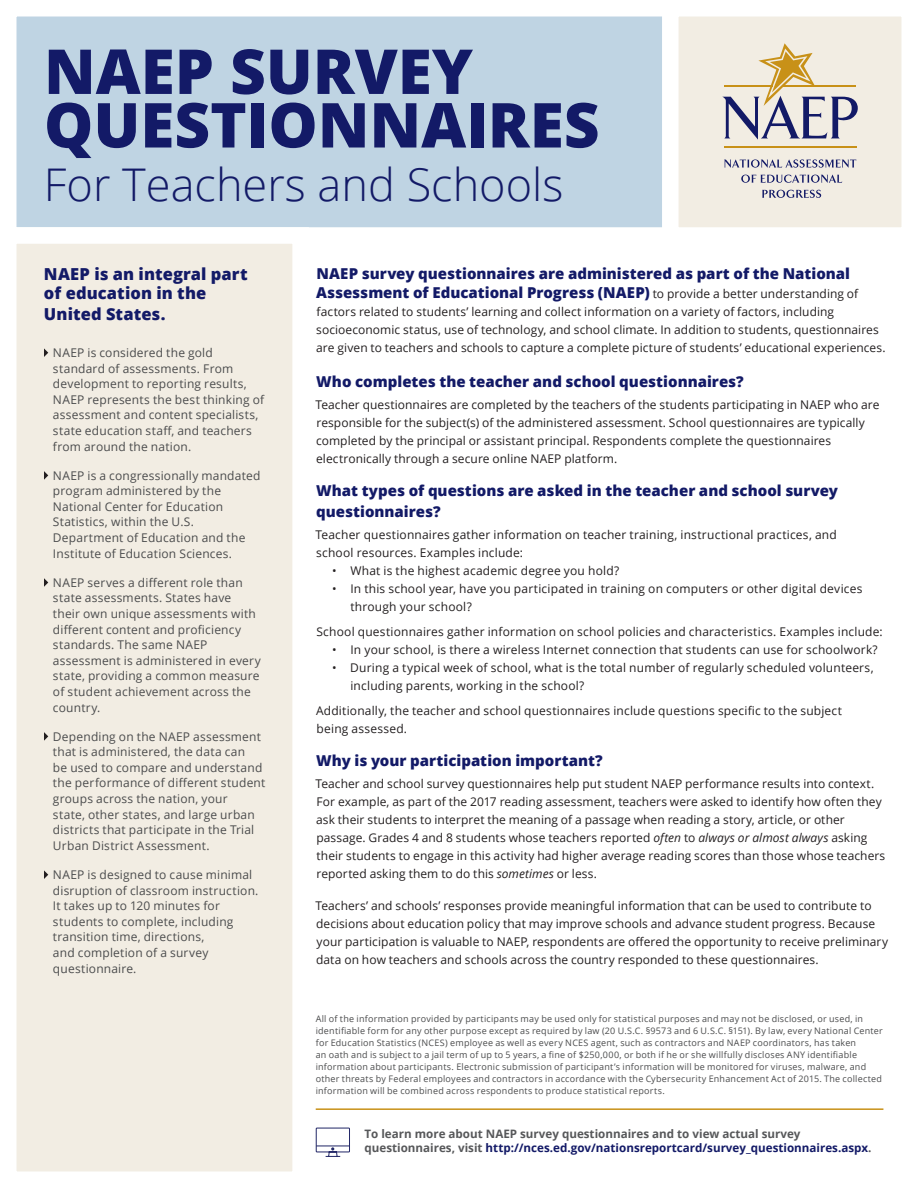
<style>
.page{position:relative;width:918px;height:1188px;background:#fff}
.page>*{position:absolute;margin:0;border:0;box-sizing:border-box;transform-origin:0 0}
.t1{font:800 61.95px/53.6px "Open Sans";color:#131a67}
.t2{font:300 45.15px "Open Sans";color:#131a67}
.Sidebar_Headline{font:800 16.5px/19.5px "Open Sans";letter-spacing:.005em;color:#131a67}
.Body_Text{font:800 15px/19.5px "Open Sans";color:#131a67}
.Body_Text-2{font:12px/18px "Open Sans";letter-spacing:.005em;color:#231f20}
.Sidebar_Text{font:12px/15.6px "Open Sans";letter-spacing:.015em;color:#4b4c4d}
.Intro_Statement_or_Q{font:12px/18px "Open Sans";letter-spacing:.015em;color:#231f20}
.t3{font:700 11.7px/14px "Open Sans";color:#57585a}
.Sidebar_Text-2{font:9px/12px "Open Sans";letter-spacing:.025em;color:#4b4c4d}
.s1{font-weight:400;font-size:12px;color:#231f20}
.s2{font-style:italic}
.s3{color:#131a67}
</style>
<div class="page">
<div style="left:8px;top:8px;width:670px;height:228px;background:#bfd4e3"></div>
<div style="left:0;top:0;width:686px;height:244px;border:16px solid #fff"></div>
<div style="left:670px;top:8px;width:240px;height:228px;background:#f2ede3"></div>
<div style="left:662px;top:0;width:256px;height:244px;border:16px solid #fff"></div>
<div style="left:8px;top:236px;width:293px;height:944px;background:#f2ede3"></div>
<div style="left:0;top:227px;width:309px;height:961px;border:16px solid #fff"></div>
<svg style="left:44px;top:348px;width:4px;height:9px"></svg>
<svg style="left:44px;top:471px;width:4px;height:9px"></svg>
<svg style="left:44px;top:578px;width:4px;height:9px"></svg>
<svg style="left:44px;top:732px;width:4px;height:9px"></svg>
<svg style="left:44px;top:870px;width:4px;height:9px"></svg>
<svg style="left:724px;top:159px;width:132px;height:9px"></svg>
<svg style="left:741px;top:174px;width:101px;height:9px"></svg>
<svg style="left:762px;top:190px;width:59px;height:8px"></svg>
<hr style="left:724px;top:147px;width:132px;height:1px;background:#c89118">
<svg style="left:722px;top:43px;width:136px;height:97px"></svg>
<svg style="left:315px;top:1127px;width:35px;height:30px"></svg>
<hr style="left:316px;top:1145px;width:34px;height:1px;background:#242968">
<hr style="left:316px;top:1108px;width:567px;height:2px;background:#c89118">
<p class="t1" style="left:44px;top:41px;width:557px">NAEP SURVEY<br>QUESTIONNAIRES</p>
<p class="t2" style="left:44px;top:154px;width:521px">For Teachers and Schools</p>
<p class="Sidebar_Headline" style="left:44px;top:263px;width:205px">NAEP is an integral part of education in the</p>
<p class="Sidebar_Headline" style="left:44px;top:304px;width:123px">United States.</p>
<p class="Sidebar_Text" style="left:53px;top:345px;width:213px">NAEP is considered the gold standard of assessments. From development to reporting results,<br>NAEP represents the best thinking of assessment and content specialists, state education staff, and teachers from around the nation.</p>
<p class="Sidebar_Text" style="left:53px;top:467px;width:209px">NAEP is a congressionally mandated program administered by the<br>National Center for Education<br>Statistics, within the U.S.<br>Department of Education and the<br>Institute of Education Sciences.</p>
<p class="Sidebar_Text" style="left:53px;top:574px;width:209px">NAEP serves a different role than state assessments. States have their own unique assessments with different content and proficiency standards. The same NAEP assessment is administered in every state, providing a common measure of student achievement across the country.</p>
<p class="Sidebar_Text" style="left:53px;top:728px;width:214px">Depending on the NAEP assessment that is administered, the data can<br>be used to compare and understand the performance of different student groups across the nation, your<br>state, other states, and large urban districts that participate in the Trial Urban District Assessment.</p>
<p class="Sidebar_Text" style="left:53px;top:867px;width:207px">NAEP is designed to cause minimal disruption of classroom instruction.<br>It takes up to 120 minutes for students to complete, including transition time, directions,<br>and completion of a survey questionnaire.</p>
<p class="Body_Text" style="left:316px;top:263px;width:544px">NAEP survey questionnaires are administered as part of the National<br>Assessment of Educational Progress (NAEP) <span class="s1">to provide a better understanding of</span></p>
<p class="Body_Text-2" style="left:316px;top:303px;width:571px">factors related to students’ learning and collect information on a variety of factors, including socioeconomic status, use of technology, and school climate. In addition to students, questionnaires are given to teachers and schools to capture a complete picture of students’ educational experiences.</p>
<p class="Body_Text" style="left:316px;top:371px;width:429px">Who completes the teacher and school questionnaires?</p>
<p class="Body_Text-2" style="left:315px;top:395px;width:566px">Teacher questionnaires are completed by the teachers of the students participating in NAEP who are responsible for the subject(s) of the administered assessment. School questionnaires are typically completed by the principal or assistant principal. Respondents complete the questionnaires electronically through a secure online NAEP platform.</p>
<p class="Body_Text" style="left:316px;top:479px;width:523px;line-height:21px">What types of questions are asked in the teacher and school survey questionnaires?</p>
<p class="Intro_Statement_or_Q" style="left:315px;top:526px;width:523px">Teacher questionnaires gather information on teacher training, instructional practices, and school resources. Examples include:</p>
<p class="Body_Text-2" style="left:332px;top:562px;width:289px">• What is the highest academic degree you hold?</p>
<p class="Body_Text-2" style="left:350px;top:580px;width:514px;text-indent:-18px">• In this school year, have you participated in training on computers or other digital devices through your school?</p>
<p class="Intro_Statement_or_Q" style="left:316px;top:622px;width:568px">School questionnaires gather information on school policies and characteristics. Examples include:</p>
<p class="Body_Text-2" style="left:332px;top:640px;width:547px">• In your school, is there a wireless Internet connection that students can use for schoolwork?</p>
<p class="Body_Text-2" style="left:350px;top:658px;width:525px;text-indent:-18px">• During a typical week of school, what is the total number of regularly scheduled volunteers, including parents, working in the school?</p>
<p class="Intro_Statement_or_Q" style="left:316px;top:701px;width:528px">Additionally, the teacher and school questionnaires include questions specific to the subject being assessed.</p>
<p class="Body_Text" style="left:316px;top:750px;width:288px">Why is your participation important?</p>
<p class="Body_Text-2" style="left:315px;top:775px;width:571px">Teacher and school survey questionnaires help put student NAEP performance results into context.<br>For example, as part of the 2017 reading assessment, teachers were asked to identify how often they ask their students to interpret the meaning of a passage when reading a story, article, or other passage. Grades 4 and 8 students whose teachers reported <span class="s2">often</span> to <span class="s2">always or almost always</span> asking their students to engage in this activity had higher average reading scores than those whose teachers reported asking them to do this <span class="s2">sometimes</span> or less.</p>
<p class="Body_Text-2" style="left:316px;top:896px;width:574px">Teachers’ and schools’ responses provide meaningful information that can be used to contribute to decisions about education policy that may improve schools and advance student progress. Because your participation is valuable to NAEP, respondents are offered the opportunity to receive preliminary data on how teachers and schools across the country responded to these questionnaires.</p>
<p class="Sidebar_Text-2" style="left:316px;top:1013px;width:569px">All of the information provided by participants may be used only for statistical purposes and may not be disclosed, or used, in identifiable form for any other purpose except as required by law (20 U.S.C. §9573 and 6 U.S.C. §151). By law, every National Center for Education Statistics (NCES) employee as well as every NCES agent, such as contractors and NAEP coordinators, has taken<br>an oath and is subject to a jail term of up to 5 years, a fine of $250,000, or both if he or she willfully discloses ANY identifiable information about participants. Electronic submission of participant’s information will be monitored for viruses, malware, and other threats by Federal employees and contractors in accordance with the Cybersecurity Enhancement Act of 2015. The collected information will be combined across respondents to produce statistical reports.</p>
<p class="t3" style="left:364px;top:1126px;width:509px">To learn more about NAEP survey questionnaires and to view actual survey questionnaires, visit <span class="s3">http://nces.ed.gov/nationsreportcard/survey_questionnaires.aspx</span>.</p>
</div>
